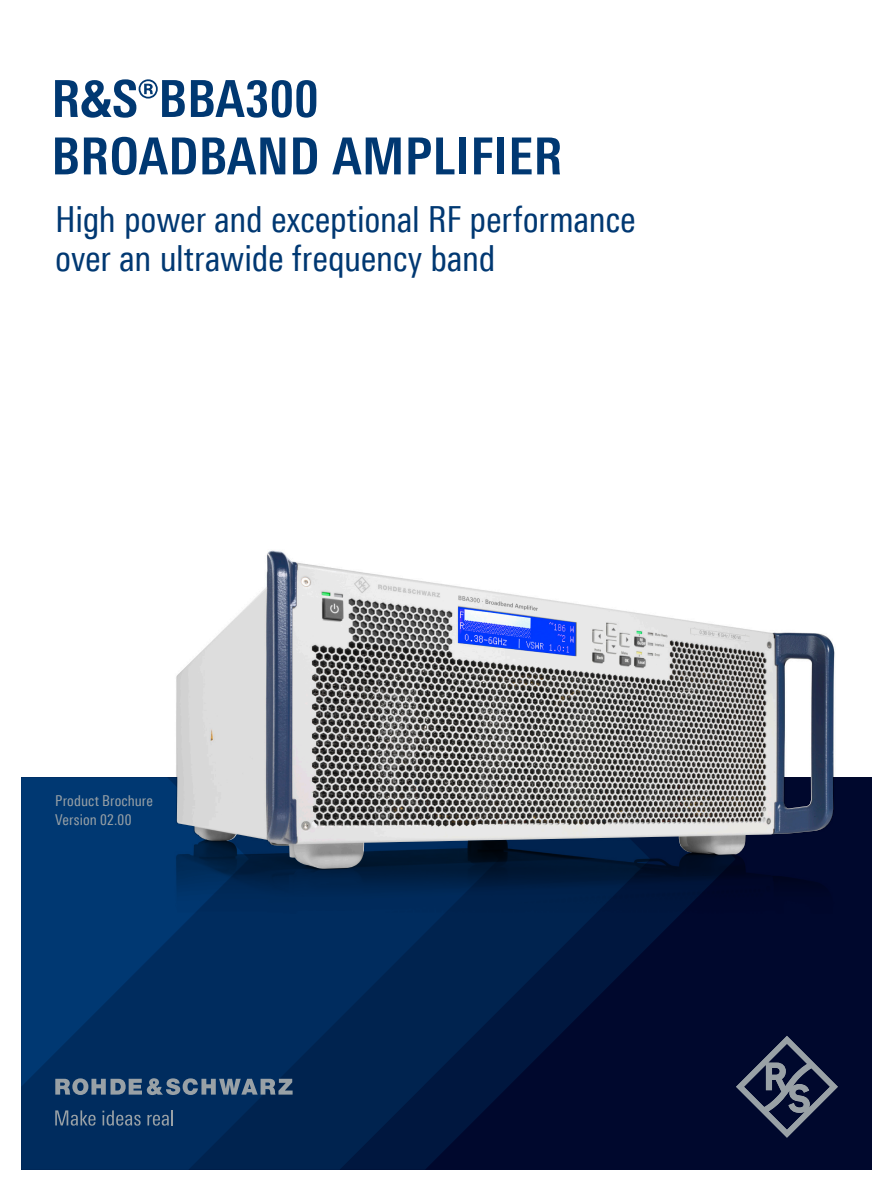
<style>
.page{position:relative;width:893px;height:1191px;background:#fff}
.page>*{position:absolute;margin:0;border:0;box-sizing:border-box;transform-origin:0 0}
.Seiten_Headline_34Pt_blau_Titel{font:700 51px/57.4px "Linotype Univers 620 Cn";letter-spacing:.01em;color:#003872}
.Subheadline_24_Pt{font:36px/39.6px "Linotype Univers 420 Cn";letter-spacing:-.01em;color:#003872}
.t1{font:15px/19.2px "Linotype Univers 420 Cn";letter-spacing:.01em;color:#99a1a6}
</style>
<div class="page">
<div style="left:21px;top:777px;width:851px;height:392px;background:#00082d"></div>
<svg style="left:21px;top:1076px;width:478px;height:93px;background:#00224e"></svg>
<svg style="left:21px;top:777px;width:228px;height:309px;background:#00356d"></svg>
<svg style="left:736px;top:1076px;width:102px;height:61px"></svg>
<svg style="left:55px;top:1078px;width:238px;height:17px;background:#536b84"></svg>
<svg style="left:55px;top:1110px;width:41px;height:15px"></svg>
<svg style="left:102px;top:1110px;width:39px;height:15px"></svg>
<svg style="left:147px;top:1110px;width:26px;height:15px"></svg>
<img style="left:147px;top:550px;width:688px;height:526px">
<img style="left:177px;top:551px;width:657px;height:318px">
<p class="Seiten_Headline_34Pt_blau_Titel" style="left:51px;top:70px;width:512px">R&amp;S®BBA300<br>BROADBAND AMPLIFIER</p>
<p class="Subheadline_24_Pt" style="left:55px;top:199px;width:582px">High power and exceptional RF performance over an ultrawide frequency band</p>
<p class="t1" style="left:55px;top:791px;width:99px">Product Brochure<br>Version 02.00</p>
</div>
